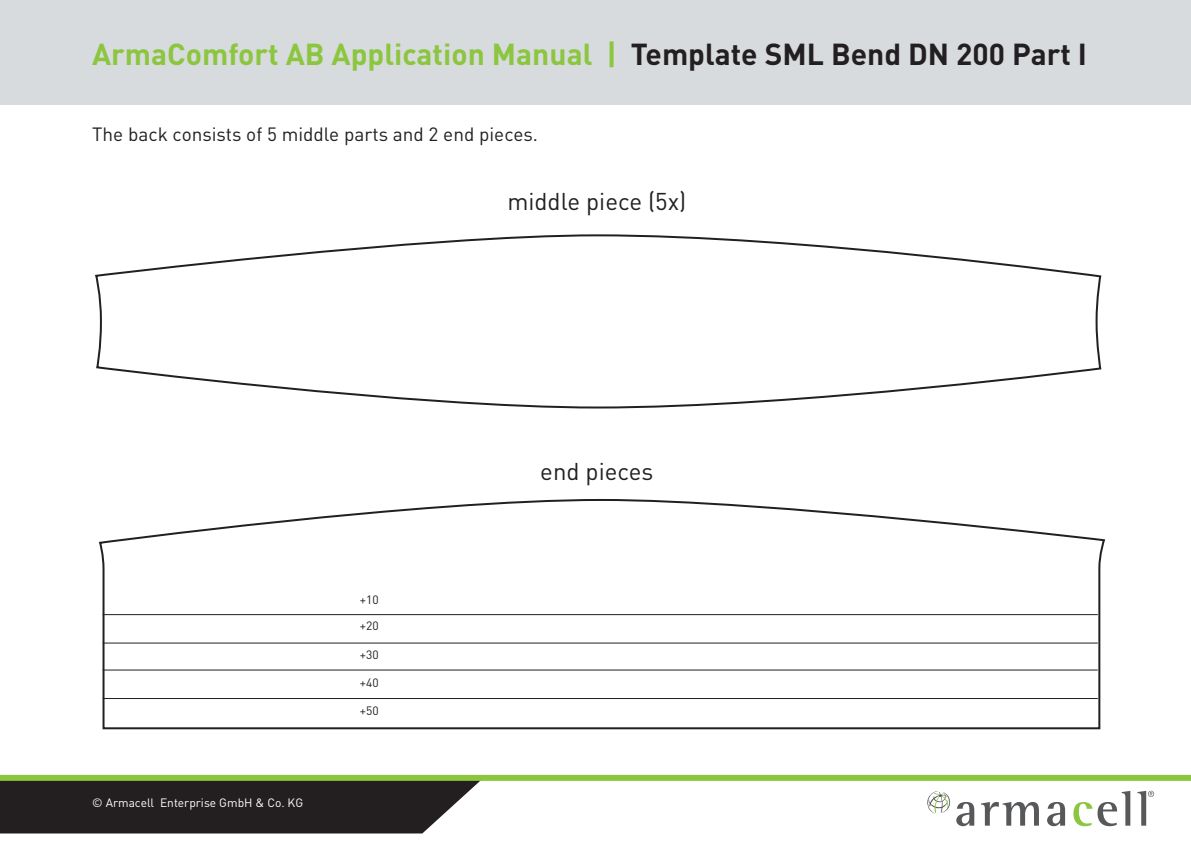
<style>
.page{position:relative;width:1191px;height:842px;background:#fff}
.page>*{position:absolute;margin:0;border:0;box-sizing:border-box;transform-origin:0 0}
.t1{font:700 30px "DIN Pro";color:#8bc63e}
.t2{font:24px "DIN Pro";color:#231f20}
.t3{font:19px "DIN Pro";color:#231f20}
.t4{font:12px "DIN Pro";color:#fff}
.t5{font:12px/26px "DIN Pro";color:#231f20}
.s1{color:#231f20}
</style>
<div class="page">
<div style="left:0;top:781px;width:480px;height:52px;background:#231f20"></div>
<svg style="left:956px;top:802px;width:18px;height:24px"></svg>
<svg style="left:981px;top:802px;width:58px;height:24px"></svg>
<svg style="left:1047px;top:802px;width:18px;height:24px"></svg>
<svg style="left:1073px;top:791px;width:57px;height:35px"></svg>
<svg style="left:1137px;top:791px;width:17px;height:35px"></svg>
<svg style="left:927px;top:791px;width:23px;height:23px"></svg>
<div style="left:0;top:775px;width:1191px;height:6px;background:#8bc63e"></div>
<div style="left:0;top:0;width:1191px;height:105px;background:#d7dbde"></div>
<svg style="left:98px;top:499px;width:1008px;height:231px"></svg>
<hr style="left:103px;top:698px;width:994px;height:1px;background:#231f20">
<hr style="left:103px;top:669px;width:994px;height:1px;background:#231f20">
<hr style="left:103px;top:642px;width:994px;height:1px;background:#231f20">
<hr style="left:103px;top:614px;width:994px;height:1px;background:#231f20">
<svg style="left:95px;top:234px;width:1007px;height:175px"></svg>
<p class="t1" style="left:92px;top:30px;width:996px">ArmaComfort AB Application Manual | <span class="s1">Template SML Bend DN 200 Part I</span></p>
<p class="t3" style="left:92px;top:120px;width:447px">The back consists of 5 middle parts and 2 end pieces.</p>
<p class="t2" style="left:507px;top:182px;width:181px">middle piece (5x)</p>
<p class="t4" style="left:92px;top:794px;width:212px">© Armacell Enterprise GmbH &amp; Co. KG</p>
<p class="t5" style="left:360px;top:586px;width:20px">+10 +20</p>
<p class="t5" style="left:360px;top:640px;width:20px">+30</p>
<p class="t5" style="left:360px;top:668px;width:20px">+40</p>
<p class="t5" style="left:360px;top:697px;width:20px">+50</p>
<p class="t2" style="left:540px;top:452px;width:115px">end pieces</p>
</div>
